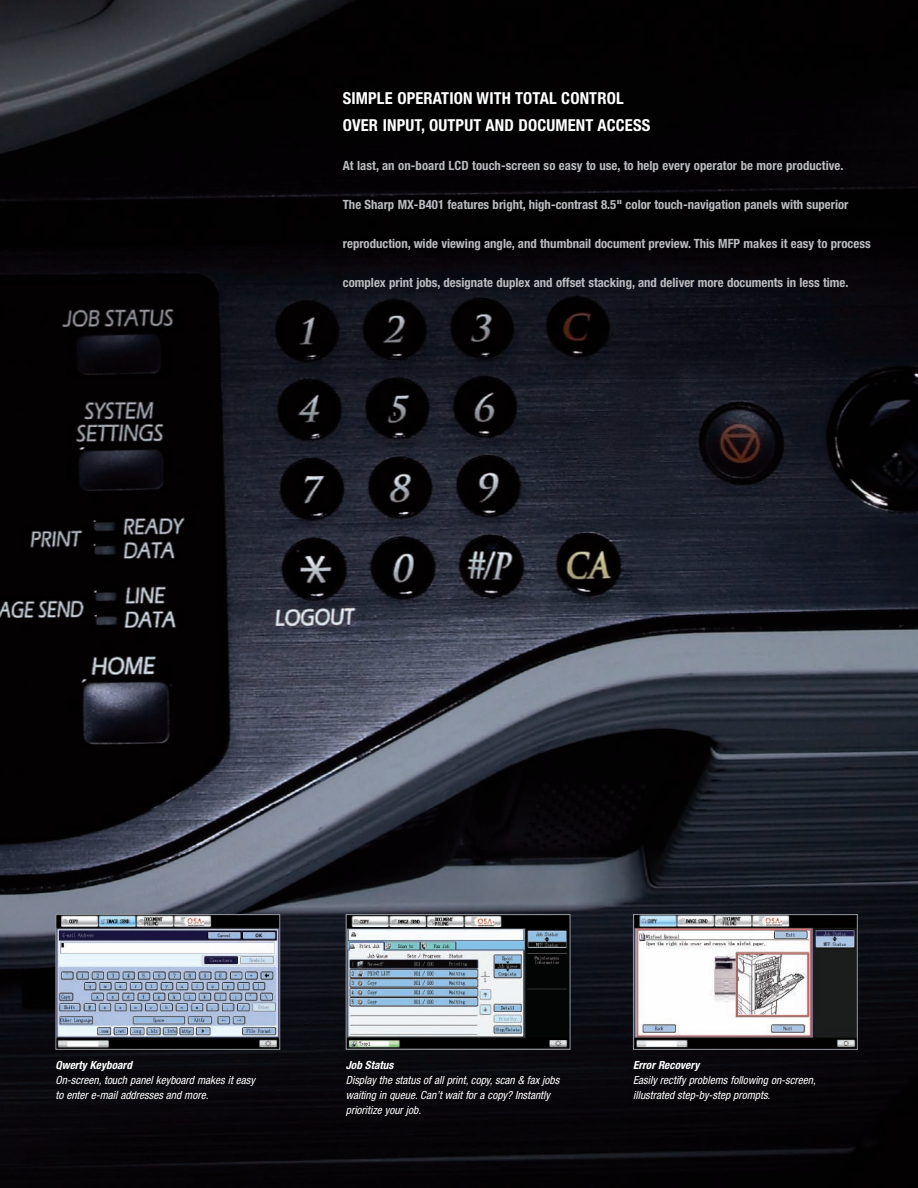
<style>
.page{position:relative;width:918px;height:1188px;background:#fff}
.page>*{position:absolute;margin:0;border:0;box-sizing:border-box;transform-origin:0 0}
.t1{font:700 condensed 16.5px/27px "Helvetica Neue";letter-spacing:.01em;color:#fff}
.t2{font:700 condensed 12.75px "Helvetica Neue";color:#babcc0}
.t3{font:italic condensed 11.25px/15px "Helvetica Neue";color:#fff}
.t4{font:italic 700 condensed 11.25px "Helvetica Neue";color:#fff}
</style>
<div class="page">
<img style="left:0;top:0;width:918px;height:1188px">
<img style="left:58px;top:916px;width:220px;height:132px">
<div style="left:56px;top:914px;width:224px;height:136px;border:1px solid #9599a0"></div>
<img style="left:348px;top:916px;width:220px;height:132px">
<div style="left:346px;top:914px;width:224px;height:136px;border:1px solid #9599a0"></div>
<img style="left:635px;top:916px;width:221px;height:132px">
<div style="left:633px;top:914px;width:225px;height:136px;border:1px solid #9599a0"></div>
<p class="t1" style="left:343px;top:84px;width:309px">SIMPLE OPERATION WITH TOTAL CONTROL<br>OVER INPUT, OUTPUT AND DOCUMENT ACCESS</p>
<p class="t2" style="left:343px;top:157px;width:502px">At last, an on-board LCD touch-screen so easy to use, to help every operator be more productive.</p>
<p class="t2" style="left:343px;top:196px;width:507px">The Sharp MX-B401 features bright, high-contrast 8.5" color touch-navigation panels with superior</p>
<p class="t2" style="left:343px;top:235px;width:529px">reproduction, wide viewing angle, and thumbnail document preview. This MFP makes it easy to process</p>
<p class="t2" style="left:343px;top:274px;width:507px">complex print jobs, designate duplex and offset stacking, and deliver more documents in less time.</p>
<p class="t4" style="left:56px;top:1058px;width:78px">Qwerty Keyboard</p>
<p class="t3" style="left:56px;top:1073px;width:201px">On-screen, touch panel keyboard makes it easy to enter e-mail addresses and more.</p>
<p class="t4" style="left:346px;top:1058px;width:49px">Job Status</p>
<p class="t3" style="left:346px;top:1073px;width:215px">Display the status of all print, copy, scan &amp; fax jobs waiting in queue. Can’t wait for a copy? Instantly prioritize your job.</p>
<p class="t4" style="left:633px;top:1058px;width:68px">Error Recovery</p>
<p class="t3" style="left:633px;top:1073px;width:184px">Easily rectify problems following on-screen, illustrated step-by-step prompts.</p>
</div>
